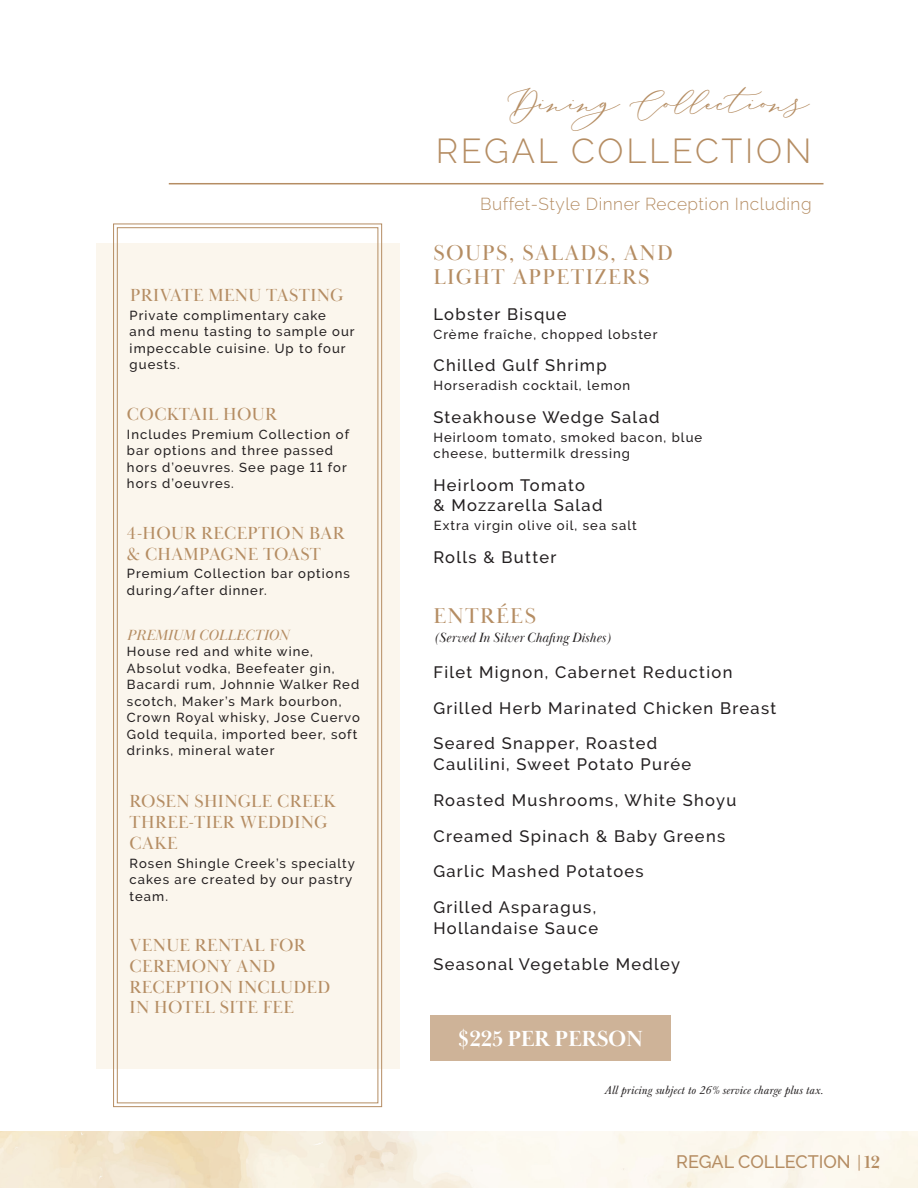
<style>
.page{position:relative;width:918px;height:1188px;background:#fff}
.page>*{position:absolute;margin:0;border:0;box-sizing:border-box;transform-origin:0 0}
.t1{font:40.5px "Biancha";color:#b58d63}
.t2{font:300 34.5px "Raleway";letter-spacing:.08em;color:#b58d63}
.t3{font:700 22.5px "Baskerville Display PT";letter-spacing:-.02em;color:#fff}
.t4{font:22.05px/23.5px "Baskerville Display PT";letter-spacing:.06em;color:#b58d63}
.t5{font:18px/20.7px "Baskerville Display PT";letter-spacing:.02em;color:#b58d63}
.t6{font:500 18px "Raleway";color:#b58d63}
.t7{font:300 17.25px "Raleway";letter-spacing:.03em;color:#b58d63}
.t8{font:500 16.5px/20.7px "Raleway";letter-spacing:.08em;color:#231f20}
.t9{font:italic 15.15px "Baskerville Display PT";color:#b58d63}
.t10{font:italic 13.8px "Baskerville Display PT";color:#231f20}
.t11{font:500 13.05px/16.5px "Raleway";letter-spacing:.08em;color:#231f20}
.t12{font:italic 12px "Baskerville URW";letter-spacing:.01em;color:#231f20}
.s1{font-family:"Baskerville Display PT";font-weight:700;font-style:italic}
.s2{font-family:"Baskerville Display PT";font-weight:700}
</style>
<div class="page">
<hr style="left:169px;top:183px;width:655px;height:1px;background:#b58d63">
<div style="left:96px;top:243px;width:303px;height:826px;background:#fbf6ed"></div>
<div style="left:430px;top:1015px;width:240px;height:45px;background:#ceb398"></div>
<svg style="left:113px;top:223px;width:269px;height:884px;background:#f9f4eb"></svg>
<p class="t5" style="left:130px;top:285px;width:215px">PRIVATE MENU TASTING</p>
<p class="t11" style="left:130px;top:307px;width:226px">Private complimentary cake<br>and menu tasting to sample our impeccable cuisine. Up to four guests.</p>
<p class="t5" style="left:127px;top:404px;width:152px">COCKTAIL HOUR</p>
<p class="t11" style="left:127px;top:426px;width:224px">Includes Premium Collection of bar options and three passed hors d’oeuvres. See page 11 for hors d’oeuvres.</p>
<p class="t5" style="left:127px;top:523px;width:219px">4-HOUR RECEPTION BAR &amp; CHAMPAGNE TOAST</p>
<p class="t11" style="left:127px;top:566px;width:224px">Premium Collection bar options during/after dinner.</p>
<p class="t9" style="left:127px;top:626px;width:164px">PREMIUM COLLECTION</p>
<p class="t11" style="left:127px;top:643px;width:234px">House red and white wine,<br>Absolut vodka, Beefeater gin,<br>Bacardi rum, Johnnie Walker Red scotch, Maker’s Mark bourbon,<br>Crown Royal whisky, Jose Cuervo<br>Gold tequila, imported beer, soft drinks, mineral water</p>
<p class="t5" style="left:130px;top:792px;width:208px">ROSEN SHINGLE CREEK<br>THREE-TIER WEDDING<br>CAKE</p>
<p class="t11" style="left:130px;top:855px;width:227px">Rosen Shingle Creek’s specialty cakes are created by our pastry team.</p>
<p class="t5" style="left:130px;top:935px;width:202px">VENUE RENTAL FOR<br>CEREMONY AND<br>RECEPTION INCLUDED<br>IN HOTEL SITE FEE</p>
<p class="t1" style="left:508px;top:72px;width:303px">DiningCollections</p>
<p class="t2" style="left:436px;top:130px;width:377px">REGAL COLLECTION</p>
<p class="t7" style="left:480px;top:194px;width:333px">Buffet-Style Dinner Reception Including</p>
<p class="t4" style="left:433px;top:242px;width:241px">SOUPS, SALADS, AND<br>LIGHT APPETIZERS</p>
<p class="t8" style="left:433px;top:303px;width:135px">Lobster Bisque</p>
<p class="t11" style="left:433px;top:326px;width:225px">Crème fraîche, chopped lobster</p>
<p class="t8" style="left:433px;top:355px;width:175px">Chilled Gulf Shrimp</p>
<p class="t11" style="left:433px;top:377px;width:198px">Horseradish cocktail, lemon</p>
<p class="t8" style="left:433px;top:406px;width:228px">Steakhouse Wedge Salad</p>
<p class="t11" style="left:433px;top:429px;width:270px">Heirloom tomato, smoked bacon, blue cheese, buttermilk dressing</p>
<p class="t8" style="left:433px;top:474px;width:170px">Heirloom Tomato<br>&amp; Mozzarella Salad</p>
<p class="t8" style="left:433px;top:547px;width:125px">Rolls &amp; Butter</p>
<p class="t11" style="left:434px;top:518px;width:204px">Extra virgin olive oil, sea salt</p>
<p class="t4" style="left:433px;top:605px;width:104px">ENTRÉES</p>
<p class="t10" style="left:434px;top:630px;width:178px">(Served In Silver Chafing Dishes)</p>
<p class="t8" style="left:433px;top:662px;width:300px">Filet Mignon, Cabernet Reduction</p>
<p class="t8" style="left:433px;top:697px;width:344px">Grilled Herb Marinated Chicken Breast</p>
<p class="t8" style="left:433px;top:733px;width:259px">Seared Snapper, Roasted<br>Caulilini, Sweet Potato Purée</p>
<p class="t8" style="left:433px;top:790px;width:304px">Roasted Mushrooms, White Shoyu</p>
<p class="t8" style="left:433px;top:825px;width:293px">Creamed Spinach &amp; Baby Greens</p>
<p class="t8" style="left:433px;top:861px;width:212px">Garlic Mashed Potatoes</p>
<p class="t8" style="left:433px;top:897px;width:166px">Grilled Asparagus,<br>Hollandaise Sauce</p>
<p class="t8" style="left:433px;top:953px;width:248px">Seasonal Vegetable Medley</p>
<p class="t3" style="left:457px;top:1025px;width:187px">$225 PER PERSON</p>
<p class="t12" style="left:605px;top:1083px;width:220px">All pricing subject to 26% service charge plus tax.</p>
<p class="t6" style="left:676px;top:1152px;width:205px">REGAL COLLECTION <span class="s1">|</span> <span class="s2">12</span></p>
</div>
